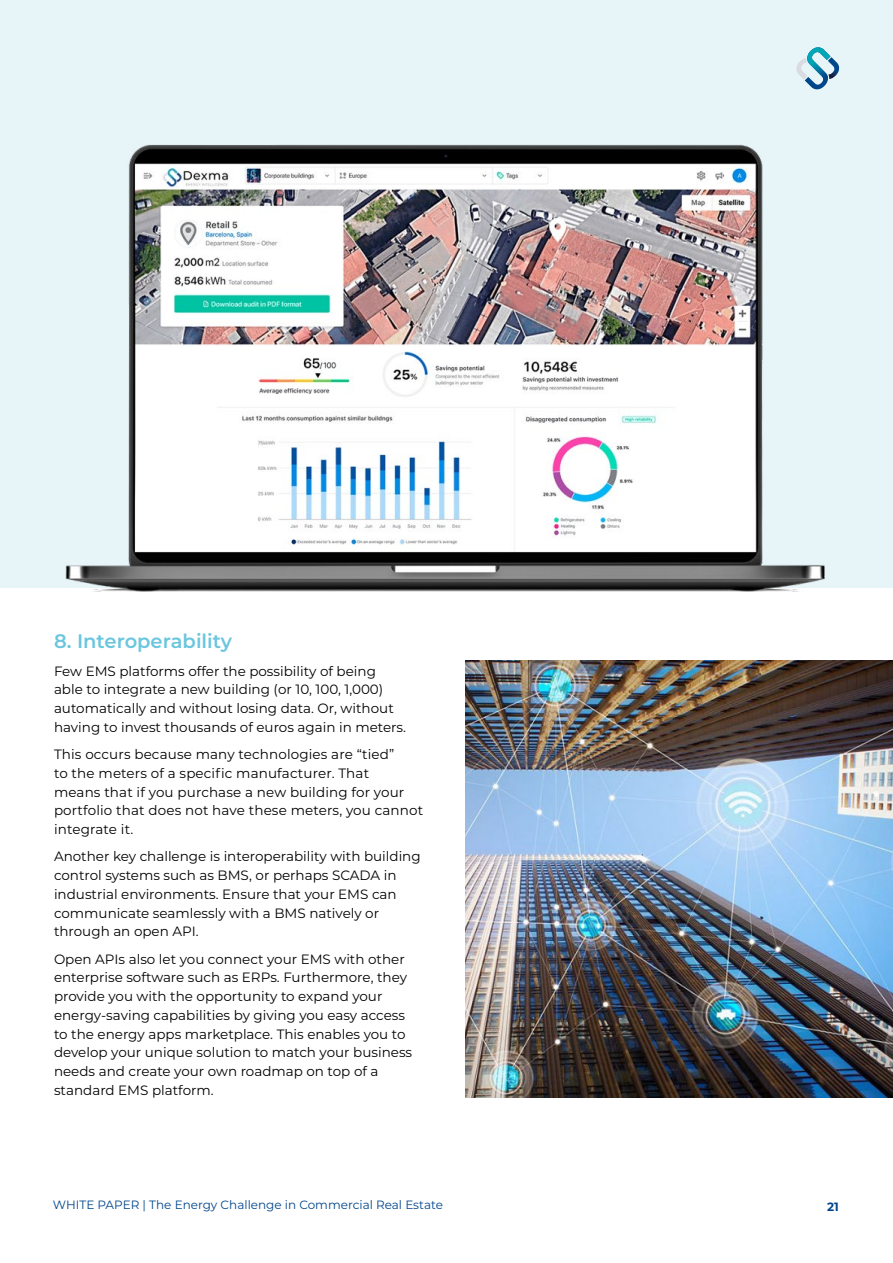
<style>
.page{position:relative;width:893px;height:1263px;background:#fff}
.page>*{position:absolute;margin:0;border:0;box-sizing:border-box;transform-origin:0 0}
.t1{font:600 19.5px "Montserrat";color:#6ac6de}
.t2{font:13.5px/18.8px "Montserrat";color:#000}
.t3{font:12px "Montserrat";color:#00468c}
.t4{font:700 12px "Montserrat";color:#00468c}
</style>
<div class="page">
<div style="left:0;top:0;width:893px;height:587px;background:#e7f5f9"></div>
<img style="left:465px;top:660px;width:428px;height:437px">
<img style="left:42px;top:144px;width:805px;height:448px">
<svg style="left:796px;top:47px;width:43px;height:42px"></svg>
<h1 class="t1" style="left:54px;top:627px;width:180px">8. Interoperability</h1>
<p class="t2" style="left:54px;top:661px;width:354px">Few EMS platforms offer the possibility of being able to integrate a new building (or 10, 100, 1,000) automatically and without losing data. Or, without having to invest thousands of euros again in meters.</p>
<p class="t2" style="left:54px;top:744px;width:371px">This occurs because many technologies are “tied”<br>to the meters of a specific manufacturer. That<br>means that if you purchase a new building for your portfolio that does not have these meters, you cannot integrate it.</p>
<p class="t2" style="left:54px;top:847px;width:368px">Another key challenge is interoperability with building control systems such as BMS, or perhaps SCADA in industrial environments. Ensure that your EMS can communicate seamlessly with a BMS natively or through an open API.</p>
<p class="t2" style="left:54px;top:949px;width:360px">Open APIs also let you connect your EMS with other enterprise software such as ERPs. Furthermore, they provide you with the opportunity to expand your energy-saving capabilities by giving you easy access to the energy apps marketplace. This enables you to develop your unique solution to match your business needs and create your own roadmap on top of a standard EMS platform.</p>
<p class="t3" style="left:53px;top:1197px;width:392px">WHITE PAPER | The Energy Challenge in Commercial Real Estate</p>
<p class="t4" style="left:827px;top:1197px;width:13px">21</p>
</div>
